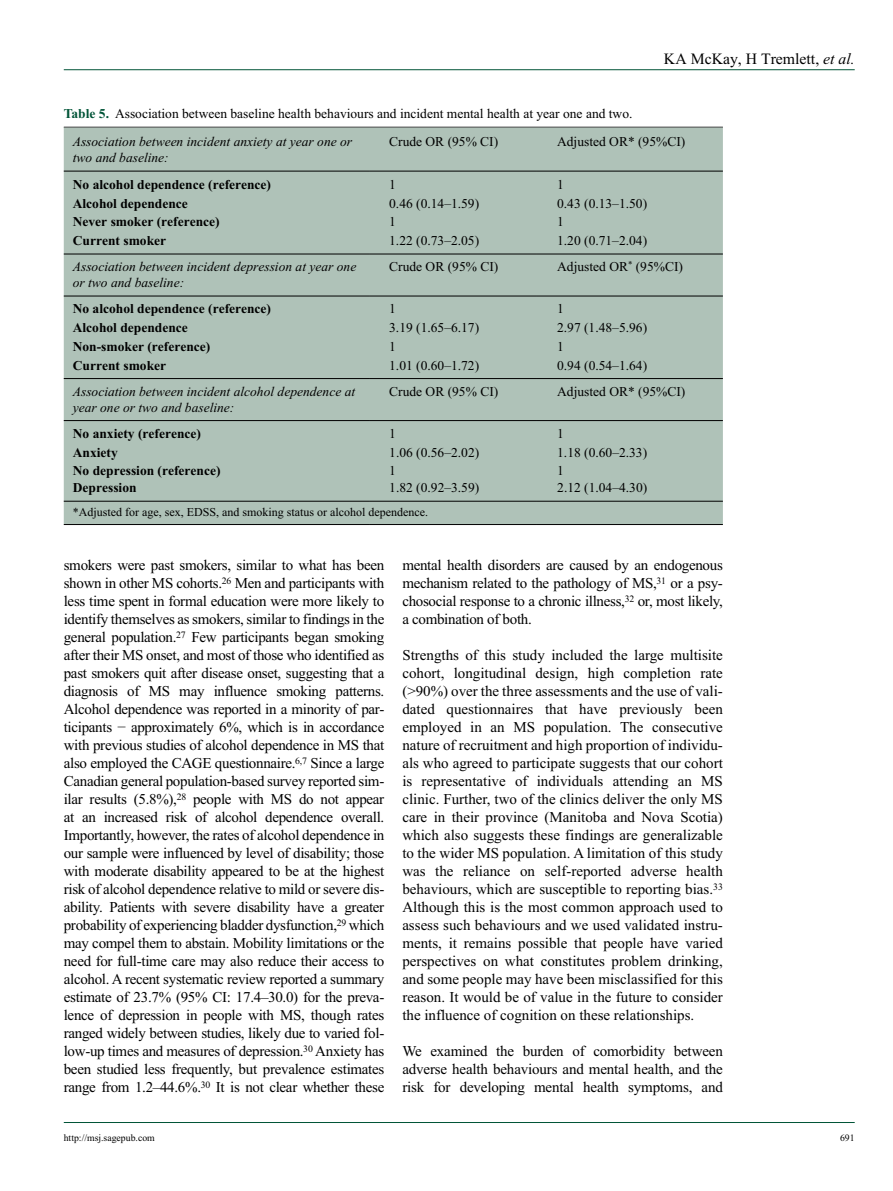
<style>
.page{position:relative;width:893px;height:1191px;background:#fff}
.page>*{position:absolute;margin:0;border:0;box-sizing:border-box;transform-origin:0 0}
.t1{font:15.75px "Times New Roman";color:#000}
.t2{font:15px/18px "Times New Roman";letter-spacing:-.015em;color:#000;text-align:justify}
.t3{font:13.5px/28.5px "Times New Roman";color:#000}
.t4{font:700 13.5px "Times New Roman";color:#000}
.t5{font:italic 13.5px/15.8px "Times New Roman";color:#000}
.t6{font:12px "Times New Roman";color:#000}
.t7{font:9.75px "Times New Roman";color:#000}
.s1{font-style:italic}
.s2{font-weight:700;color:#005437}
</style>
<div class="page">
<hr style="left:64px;top:69px;width:791px;height:1px;background:#005437">
<hr style="left:64px;top:1122px;width:791px;height:1px;background:#005437">
<hr style="left:64px;top:127px;width:659px;height:1px;background:#000">
<div style="left:64px;top:128px;width:659px;height:396px;background:#afc2b8"></div>
<hr style="left:64px;top:171px;width:305px;height:1px;background:#000">
<hr style="left:369px;top:171px;width:168px;height:1px;background:#000">
<hr style="left:537px;top:171px;width:186px;height:1px;background:#000">
<hr style="left:64px;top:501px;width:305px;height:1px;background:#000">
<hr style="left:369px;top:501px;width:168px;height:1px;background:#000">
<hr style="left:537px;top:501px;width:186px;height:1px;background:#000">
<hr style="left:64px;top:524px;width:305px;height:1px;background:#000">
<hr style="left:369px;top:524px;width:168px;height:1px;background:#000">
<hr style="left:537px;top:524px;width:186px;height:1px;background:#000">
<hr style="left:64px;top:296px;width:305px;height:1px;background:#000">
<hr style="left:369px;top:296px;width:168px;height:1px;background:#000">
<hr style="left:537px;top:296px;width:186px;height:1px;background:#000">
<hr style="left:64px;top:254px;width:305px;height:1px;background:#000">
<hr style="left:369px;top:254px;width:168px;height:1px;background:#000">
<hr style="left:537px;top:254px;width:186px;height:1px;background:#000">
<hr style="left:64px;top:378px;width:305px;height:1px;background:#000">
<hr style="left:369px;top:378px;width:168px;height:1px;background:#000">
<hr style="left:537px;top:378px;width:186px;height:1px;background:#000">
<hr style="left:64px;top:420px;width:305px;height:1px;background:#000">
<hr style="left:369px;top:420px;width:168px;height:1px;background:#000">
<hr style="left:537px;top:420px;width:186px;height:1px;background:#000">
<p class="t1" style="left:664px;top:50px;width:192px">KA McKay, H Tremlett, <span class="s1">et al.</span></p>
<p class="t3" style="left:73px;top:99px;width:561px;text-indent:-9px"><span class="s2">Table 5.</span> Association between baseline health behaviours and incident mental health at year one and two.<br><span class="s1">Association between incident anxiety at year one or</span></p>
<p class="t5" style="left:73px;top:150px;width:97px">two and baseline:</p>
<p class="t3" style="left:389px;top:127px;width:111px">Crude OR (95% CI)</p>
<p class="t3" style="left:557px;top:127px;width:130px">Adjusted OR* (95%CI)</p>
<p class="t4" style="left:73px;top:177px;width:200px">No alcohol dependence (reference)</p>
<p class="t3" style="left:389px;top:170px;width:8px">1</p>
<p class="t3" style="left:557px;top:170px;width:8px">1</p>
<p class="t4" style="left:73px;top:195px;width:117px">Alcohol dependence</p>
<p class="t3" style="left:389px;top:189px;width:91px">0.46 (0.14–1.59)</p>
<p class="t3" style="left:557px;top:189px;width:91px">0.43 (0.13–1.50)</p>
<p class="t4" style="left:73px;top:214px;width:148px">Never smoker (reference)</p>
<p class="t3" style="left:389px;top:207px;width:8px">1</p>
<p class="t3" style="left:557px;top:207px;width:8px">1</p>
<p class="t4" style="left:73px;top:233px;width:95px">Current smoker</p>
<p class="t3" style="left:389px;top:226px;width:91px">1.22 (0.73–2.05)</p>
<p class="t3" style="left:557px;top:226px;width:91px">1.20 (0.71–2.04)</p>
<p class="t5" style="left:73px;top:259px;width:285px">Association between incident depression at year one or two and baseline:</p>
<p class="t3" style="left:389px;top:252px;width:111px">Crude OR (95% CI)</p>
<p class="t3" style="left:557px;top:252px;width:127px">Adjusted OR<sup>*</sup> (95%CI)</p>
<p class="t4" style="left:73px;top:301px;width:200px">No alcohol dependence (reference)</p>
<p class="t3" style="left:389px;top:294px;width:8px">1</p>
<p class="t3" style="left:557px;top:294px;width:8px">1</p>
<p class="t4" style="left:73px;top:320px;width:117px">Alcohol dependence</p>
<p class="t3" style="left:389px;top:313px;width:91px">3.19 (1.65–6.17)</p>
<p class="t3" style="left:557px;top:313px;width:91px">2.97 (1.48–5.96)</p>
<p class="t4" style="left:73px;top:339px;width:139px">Non-smoker (reference)</p>
<p class="t3" style="left:389px;top:332px;width:8px">1</p>
<p class="t3" style="left:557px;top:332px;width:8px">1</p>
<p class="t4" style="left:73px;top:357px;width:95px">Current smoker</p>
<p class="t3" style="left:389px;top:351px;width:91px">1.01 (0.60–1.72)</p>
<p class="t3" style="left:557px;top:351px;width:91px">0.94 (0.54–1.64)</p>
<p class="t5" style="left:73px;top:383px;width:284px">Association between incident alcohol dependence at year one or two and baseline:</p>
<p class="t3" style="left:389px;top:377px;width:111px">Crude OR (95% CI)</p>
<p class="t3" style="left:557px;top:377px;width:130px">Adjusted OR* (95%CI)</p>
<p class="t4" style="left:73px;top:426px;width:130px">No anxiety (reference)</p>
<p class="t3" style="left:389px;top:419px;width:8px">1</p>
<p class="t3" style="left:557px;top:419px;width:8px">1</p>
<p class="t4" style="left:73px;top:444px;width:46px">Anxiety</p>
<p class="t3" style="left:389px;top:438px;width:91px">1.06 (0.56–2.02)</p>
<p class="t3" style="left:557px;top:438px;width:91px">1.18 (0.60–2.33)</p>
<p class="t4" style="left:73px;top:463px;width:149px">No depression (reference)</p>
<p class="t3" style="left:389px;top:456px;width:8px">1</p>
<p class="t3" style="left:557px;top:456px;width:8px">1</p>
<p class="t4" style="left:73px;top:480px;width:65px">Depression</p>
<p class="t3" style="left:389px;top:473px;width:91px">1.82 (0.92–3.59)</p>
<p class="t3" style="left:557px;top:473px;width:91px">2.12 (1.04–4.30)</p>
<p class="t6" style="left:73px;top:505px;width:357px">*Adjusted for age, sex, EDSS, and smoking status or alcohol dependence.</p>
<p class="t2" style="left:64px;top:556px;width:322px">smokers were past smokers, similar to what has been shown in other MS cohorts.<sup>26</sup> Men and participants with less time spent in formal education were more likely to identify themselves as smokers, similar to findings in the general population.<sup>27</sup> Few participants began smoking after their MS onset, and most of those who identified as past smokers quit after disease onset, suggesting that a diagnosis of MS may influence smoking patterns.<br>Alcohol dependence was reported in a minority of par&shy;ticipants − approximately 6%, which is in accordance with previous studies of alcohol dependence in MS that also employed the CAGE questionnaire.<sup>6,7</sup> Since a large Canadian general population-based survey reported sim&shy;ilar results (5.8%),<sup>28</sup> people with MS do not appear at an increased risk of alcohol dependence overall.<br>Importantly, however, the rates of alcohol dependence in our sample were influenced by level of disability; those with moderate disability appeared to be at the highest risk of alcohol dependence relative to mild or severe dis&shy;ability. Patients with severe disability have a greater probability of experiencing bladder dysfunction,<sup>29</sup> which may compel them to abstain. Mobility limitations or the need for full-time care may also reduce their access to alcohol. A recent systematic review reported a summary estimate of 23.7% (95% CI: 17.4–30.0) for the preva&shy;lence of depression in people with MS, though rates ranged widely between studies, likely due to varied fol&shy;low-up times and measures of depression.<sup>30</sup> Anxiety has been studied less frequently, but prevalence estimates range from 1.2–44.6%.<sup>30</sup> It is not clear whether these</p>
<p class="t2" style="left:402px;top:556px;width:322px">mental health disorders are caused by an endogenous mechanism related to the pathology of MS,<sup>31</sup> or a psy&shy;chosocial response to a chronic illness,<sup>32</sup> or, most likely, a combination of both.</p>
<p class="t2" style="left:402px;top:646px;width:322px">Strengths of this study included the large multisite cohort, longitudinal design, high completion rate (&gt;90%) over the three assessments and the use of vali&shy;dated questionnaires that have previously been employed in an MS population. The consecutive nature of recruitment and high proportion of individu&shy;als who agreed to participate suggests that our cohort is representative of individuals attending an MS clinic. Further, two of the clinics deliver the only MS care in their province (Manitoba and Nova Scotia) which also suggests these findings are generalizable to the wider MS population. A limitation of this study was the reliance on self-reported adverse health behaviours, which are susceptible to reporting bias.<sup>33<br></sup>Although this is the most common approach used to assess such behaviours and we used validated instru&shy;ments, it remains possible that people have varied perspectives on what constitutes problem drinking, and some people may have been misclassified for this reason. It would be of value in the future to consider the influence of cognition on these relationships.</p>
<p class="t2" style="left:402px;top:1042px;width:322px">We examined the burden of comorbidity between adverse health behaviours and mental health, and the risk for developing mental health symptoms, and</p>
<p class="t7" style="left:64px;top:1132px;width:93px">http://msj.sagepub.com</p>
<p class="t7" style="left:840px;top:1132px;width:16px">691</p>
</div>
